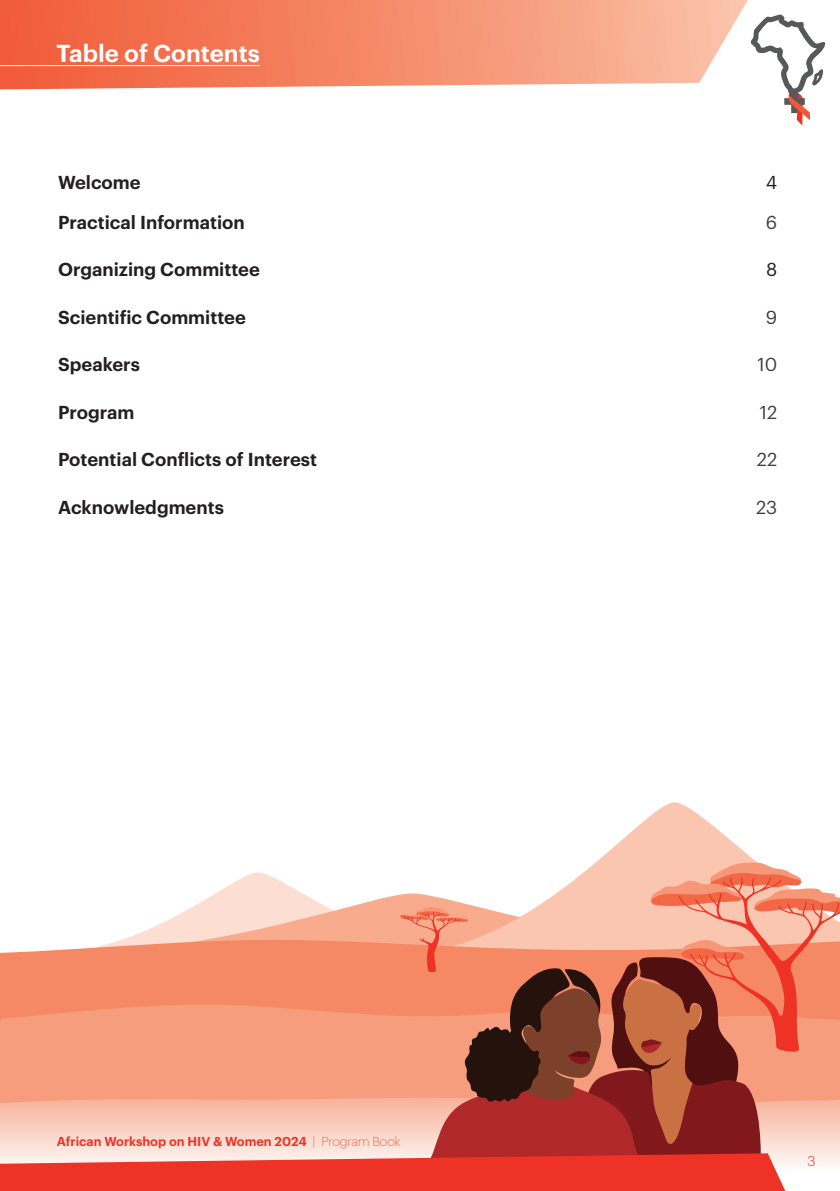
<style>
.page{position:relative;width:840px;height:1191px;background:#fff}
.page>*{position:absolute;margin:0;border:0;box-sizing:border-box;transform-origin:0 0}
.t1{font:600 24px "Graphik LC";color:#fff}
.t2{font:600 18.4px "Graphik LC";color:#231f20}
.t3{font:18.4px "Graphik LC";color:#3e3e3f}
.t4{font:18.4px "Graphik LC";color:#231f20}
.t5{font:300 14px "Graphik LC";color:#ee3326}
.t6{font:600 12.6px "Graphik LC";color:#ee3326}
.s1{font-weight:200}
</style>
<div class="page">
<svg style="left:596px;top:802px;width:160px;height:60px;fill:#fbc6af"></svg>
<svg style="left:0;top:0;width:748px;height:90px;background:#f59274"></svg>
<svg style="left:0;top:862px;width:839px;height:329px;background:#e3917d"></svg>
<svg style="left:750px;top:14px;width:75px;height:111px"></svg>
<hr style="left:0;top:65px;width:260px;height:1px;background:#fff">
<h1 class="t1" style="left:56px;top:34px;width:205px">Table of Contents</h1>
<p class="t2" style="left:58px;top:168px;width:84px">Welcome</p>
<p class="t4" style="left:765px;top:168px;width:13px">4</p>
<p class="t2" style="left:58px;top:208px;width:188px">Practical Information</p>
<p class="t3" style="left:765px;top:208px;width:13px">6</p>
<p class="t2" style="left:58px;top:255px;width:203px">Organizing Committee</p>
<p class="t4" style="left:765px;top:256px;width:13px">8</p>
<p class="t2" style="left:58px;top:303px;width:189px">Scientific Committee</p>
<p class="t3" style="left:765px;top:303px;width:13px">9</p>
<p class="t2" style="left:58px;top:350px;width:83px">Speakers</p>
<p class="t3" style="left:757px;top:351px;width:21px">10</p>
<p class="t2" style="left:58px;top:398px;width:78px">Program</p>
<p class="t3" style="left:759px;top:398px;width:19px">12</p>
<p class="t2" style="left:58px;top:445px;width:260px">Potential Conflicts of Interest</p>
<p class="t3" style="left:756px;top:446px;width:22px">22</p>
<p class="t2" style="left:58px;top:493px;width:167px">Acknowledgments</p>
<p class="t3" style="left:755px;top:493px;width:23px">23</p>
<p class="t6" style="left:57px;top:1131px;width:345px">African Workshop on HIV &amp; Women 2024 <span class="s1">| Program Book</span></p>
<p class="t5" style="left:807px;top:1151px;width:9px">3</p>
</div>
